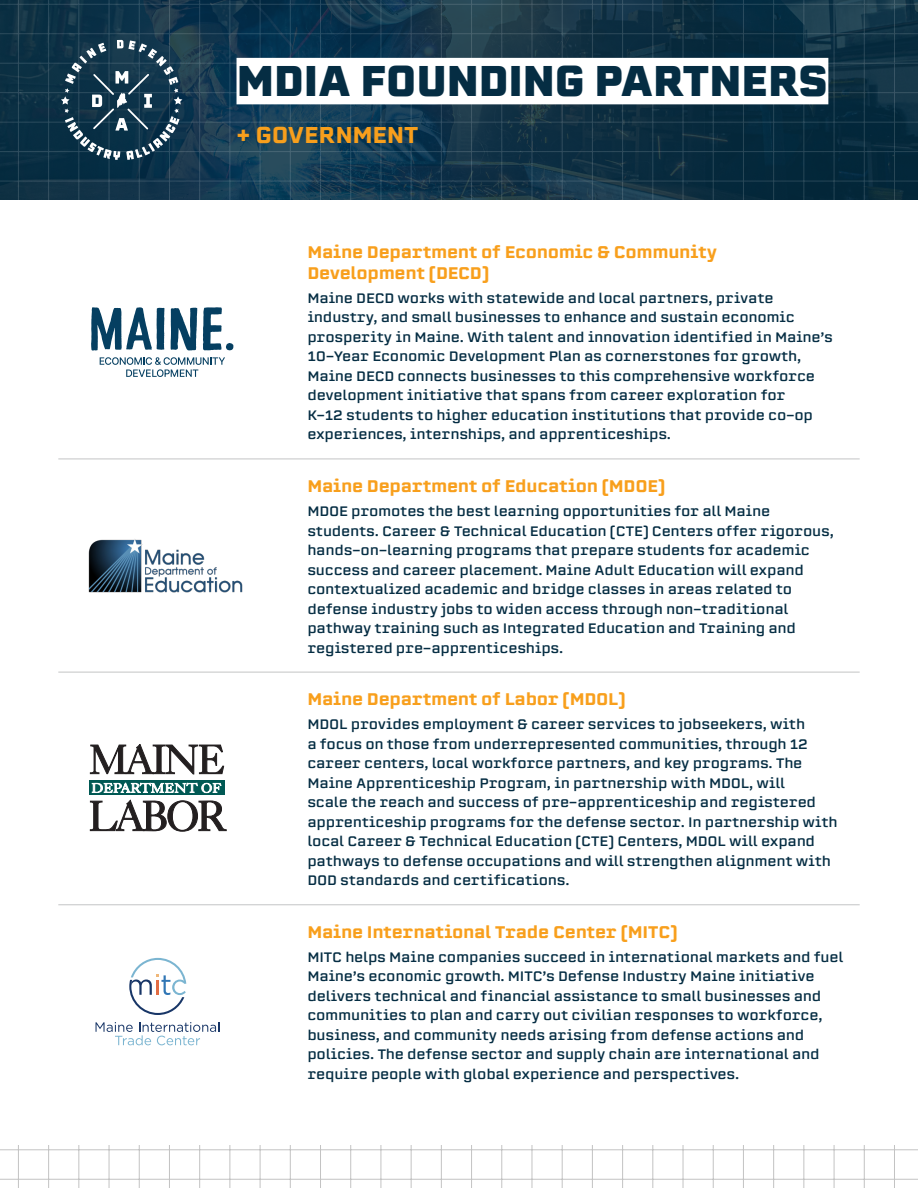
<style>
.page{position:relative;width:918px;height:1188px;background:#fff}
.page>*{position:absolute;margin:0;border:0;box-sizing:border-box;transform-origin:0 0}
.t1{font:900 42px "Erbaum";letter-spacing:-.02em;color:#052d43}
.t2{font:500 22.5px "Erbaum";letter-spacing:-.02em;color:#f89f1c}
.t3{font:500 16.5px/21.6px "Erbaum";letter-spacing:-.02em;color:#f89f1c}
.t4{font:13.5px/19.5px "Erbaum";letter-spacing:-.02em;color:#052d43}
</style>
<div class="page">
<img style="left:88px;top:539px;width:155px;height:54px">
<svg style="left:100px;top:357px;width:125px;height:20px"></svg>
<svg style="left:171px;top:308px;width:26px;height:42px"></svg>
<svg style="left:91px;top:307px;width:74px;height:44px"></svg>
<svg style="left:203px;top:307px;width:30px;height:43px"></svg>
<svg style="left:90px;top:744px;width:134px;height:30px"></svg>
<svg style="left:90px;top:800px;width:136px;height:31px"></svg>
<svg style="left:89px;top:780px;width:135px;height:15px"></svg>
<svg style="left:92px;top:783px;width:129px;height:10px"></svg>
<svg style="left:0;top:0;width:918px;height:200px;background:#123549"></svg>
<svg style="left:0;top:1146px;width:918px;height:42px"></svg>
<div style="left:237px;top:58px;width:591px;height:46px;background:#fff"></div>
<svg style="left:61px;top:40px;width:121px;height:120px;background:#305063"></svg>
<hr style="left:58px;top:459px;width:802px;height:1px;background:#c3c4c5">
<hr style="left:58px;top:672px;width:802px;height:1px;background:#c3c4c5">
<hr style="left:58px;top:904px;width:802px;height:1px;background:#c3c4c5">
<svg style="left:96px;top:1022px;width:123px;height:23px"></svg>
<svg style="left:129px;top:958px;width:57px;height:57px"></svg>
<p class="t1" style="left:237px;top:50px;width:593px">MDIA FOUNDING PARTNERS</p>
<p class="t2" style="left:237px;top:119px;width:184px">+ GOVERNMENT</p>
<p class="t3" style="left:307px;top:241px;width:411px">Maine Department of Economic &amp; Community<br>Development (DECD)</p>
<p class="t4" style="left:307px;top:288px;width:527px">Maine DECD works with statewide and local partners, private industry, and small businesses to enhance and sustain economic prosperity in Maine. With talent and innovation identified in Maine’s 10-Year Economic Development Plan as cornerstones for growth, Maine DECD connects businesses to this comprehensive workforce development initiative that spans from career exploration for<br>K-12 students to higher education institutions that provide co-op experiences, internships, and apprenticeships.</p>
<p class="t3" style="left:307px;top:475px;width:359px">Maine Department of Education (MDOE)</p>
<p class="t4" style="left:307px;top:501px;width:528px">MDOE promotes the best learning opportunities for all Maine students. Career &amp; Technical Education (CTE) Centers offer rigorous, hands-on-learning programs that prepare students for academic success and career placement. Maine Adult Education will expand contextualized academic and bridge classes in areas related to defense industry jobs to widen access through non-traditional pathway training such as Integrated Education and Training and registered pre-apprenticeships.</p>
<p class="t3" style="left:307px;top:689px;width:320px">Maine Department of Labor (MDOL)</p>
<p class="t4" style="left:307px;top:715px;width:532px">MDOL provides employment &amp; career services to jobseekers, with<br>a focus on those from underrepresented communities, through 12 career centers, local workforce partners, and key programs. The Maine Apprenticeship Program, in partnership with MDOL, will<br>scale the reach and success of pre-apprenticeship and registered apprenticeship programs for the defense sector. In partnership with local Career &amp; Technical Education (CTE) Centers, MDOL will expand pathways to defense occupations and will strengthen alignment with DOD standards and certifications.</p>
<p class="t3" style="left:307px;top:921px;width:372px">Maine International Trade Center (MITC)</p>
<p class="t4" style="left:307px;top:947px;width:538px">MITC helps Maine companies succeed in international markets and fuel Maine’s economic growth. MITC’s Defense Industry Maine initiative delivers technical and financial assistance to small businesses and communities to plan and carry out civilian responses to workforce, business, and community needs arising from defense actions and policies. The defense sector and supply chain are international and require people with global experience and perspectives.</p>
</div>
